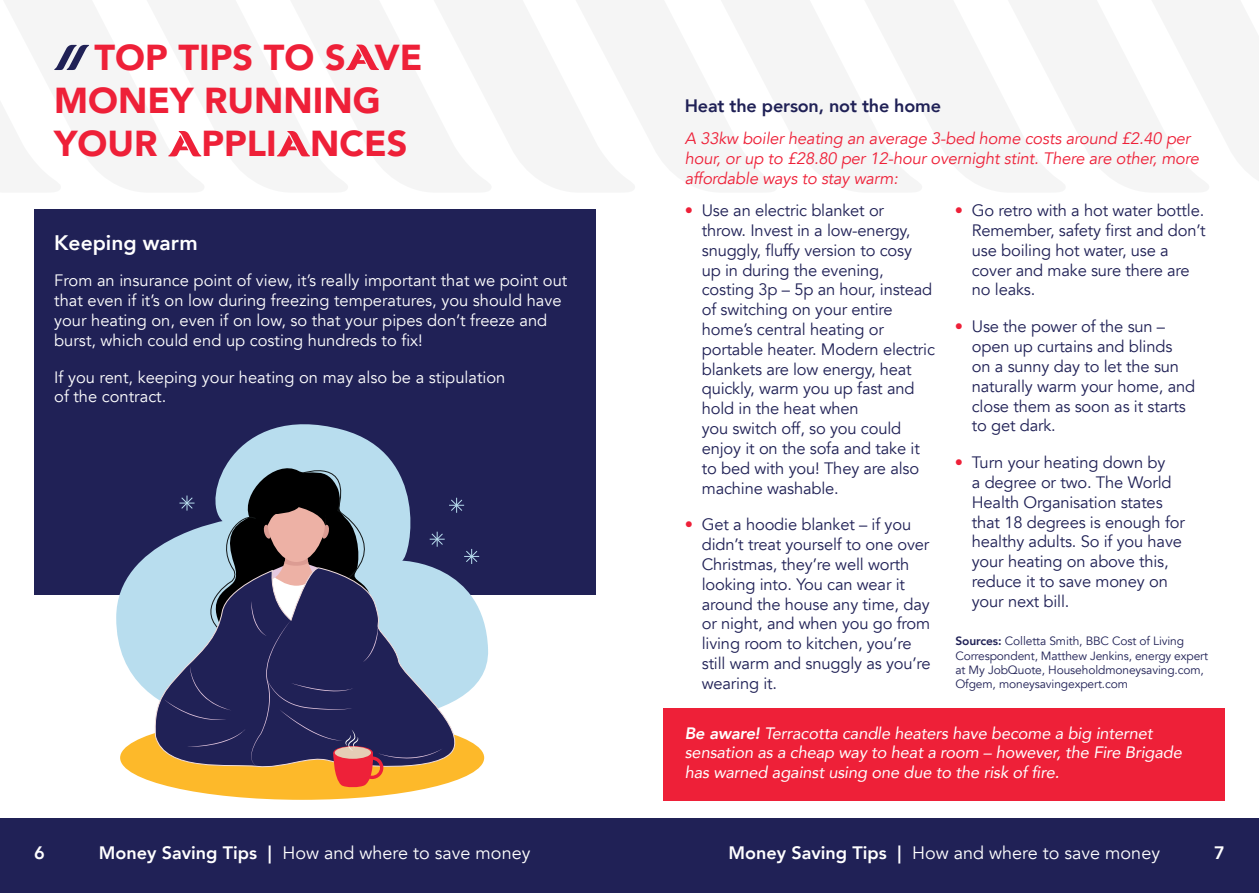
<style>
.page{position:relative;width:1259px;height:893px;background:#fff}
.page>*{position:absolute;margin:0;border:0;box-sizing:border-box;transform-origin:0 0}
.t1{font:900 36px/43.2px "Avenir";color:#ee2038}
.t2{font:800 21px "Avenir";color:#fff}
.t3{font:18px "Avenir";color:#fff}
.t4{font:800 18px "Avenir";letter-spacing:-.01em;color:#202156}
.t5{font:800 18px "Avenir";color:#fff}
.t6{font:16.5px/19.8px "Avenir";letter-spacing:-.01em;color:#202156}
.t7{font:16.5px/19.8px "Avenir";color:#fff}
.t8{font:italic 16.5px/19.8px "Avenir";letter-spacing:-.01em;color:#fff}
.t9{font:italic 16.5px/19.8px "Avenir";letter-spacing:-.01em;color:#ee2038}
.t10{font:12px/14.4px "Avenir";letter-spacing:-.01em;color:#202156}
.s1{color:#ee2038}
.s2{font-weight:800}
</style>
<div class="page">
<div style="left:34px;top:209px;width:561px;height:386px;background:#202156"></div>
<div style="left:0;top:819px;width:1259px;height:74px;background:#202156"></div>
<svg style="left:116px;top:424px;width:372px;height:322px"></svg>
<div style="left:120px;top:716px;width:364px;height:84px;background:#fdb92a;border-radius:50%"></div>
<svg style="left:153px;top:568px;width:11px;height:183px;background:#a8bfcd"></svg>
<svg style="left:164px;top:457px;width:315px;height:331px"></svg>
<div style="left:663px;top:709px;width:562px;height:92px;background:#ee2038"></div>
<svg style="left:346px;top:45px;width:33px;height:25px"></svg>
<svg style="left:54px;top:44px;width:148px;height:113px"></svg>
<svg style="left:277px;top:131px;width:33px;height:25px"></svg>
<h1 class="t1" style="left:54px;top:35px;width:370px;text-indent:40px">TOP TIPS TO S VE<br>MONEY RUNNING<br>YOUR PPLI NCES</h1>
<p class="t2" style="left:54px;top:226px;width:145px">Keeping warm</p>
<p class="t7" style="left:54px;top:271px;width:514px">From an insurance point of view, it’s really important that we point out that even if it’s on low during freezing temperatures, you should have your heating on, even if on low, so that your pipes don’t freeze and burst, which could end up costing hundreds to fix!</p>
<p class="t7" style="left:54px;top:367px;width:453px">If you rent, keeping your heating on may also be a stipulation of the contract.</p>
<p class="t4" style="left:685px;top:91px;width:258px">Heat the person, not the home</p>
<p class="t9" style="left:685px;top:129px;width:516px">A 33kw boiler heating an average 3-bed home costs around £2.40 per hour, or up to £28.80 per 12-hour overnight stint. There are other, more affordable ways to stay warm:</p>
<p class="t6" style="left:702px;top:201px;width:235px;text-indent:-17px"><span class="s1">•</span> Use an electric blanket or<br>throw. Invest in a low-energy, snuggly, fluffy version to cosy up in during the evening, costing 3p – 5p an hour, instead of switching on your entire home’s central heating or portable heater. Modern electric blankets are low energy, heat quickly, warm you up fast and hold in the heat when<br>you switch off, so you could enjoy it on the sofa and take it to bed with you! They are also machine washable.</p>
<p class="t6" style="left:702px;top:515px;width:230px;text-indent:-17px"><span class="s1">•</span> Get a hoodie blanket – if you didn’t treat yourself to one over<br>Christmas, they’re well worth looking into. You can wear it around the house any time, day or night, and when you go from living room to kitchen, you’re still warm and snuggly as you’re wearing it.</p>
<p class="t6" style="left:972px;top:201px;width:235px;text-indent:-17px"><span class="s1">•</span> Go retro with a hot water bottle.<br>Remember, safety first and don’t use boiling hot water, use a cover and make sure there are no leaks.</p>
<p class="t6" style="left:972px;top:317px;width:225px;text-indent:-17px"><span class="s1">•</span> Use the power of the sun – open up curtains and blinds on a sunny day to let the sun naturally warm your home, and close them as soon as it starts to get dark.</p>
<p class="t6" style="left:972px;top:453px;width:214px;text-indent:-17px"><span class="s1">•</span> Turn your heating down by<br>a degree or two. The World<br>Health Organisation states that 18 degrees is enough for healthy adults. So if you have your heating on above this, reduce it to save money on your next bill.</p>
<p class="t10" style="left:955px;top:634px;width:254px"><span class="s2">Sources:</span> Colletta Smith, BBC Cost of Living Correspondent, Matthew Jenkins, energy expert at My JobQuote, Householdmoneysaving.com, Ofgem, moneysavingexpert.com</p>
<p class="t8" style="left:685px;top:723px;width:499px"><span class="s2">Be aware!</span> Terracotta candle heaters have become a big internet sensation as a cheap way to heat a room – however, the Fire Brigade has warned against using one due to the risk of fire.</p>
<p class="t5" style="left:34px;top:839px;width:12px">6</p>
<p class="t3" style="left:99px;top:842px;width:433px"><span class="s2">Money Saving Tips |</span> How and where to save money</p>
<p class="t3" style="left:728px;top:842px;width:433px"><span class="s2">Money Saving Tips |</span> How and where to save money</p>
<p class="t5" style="left:1214px;top:839px;width:12px">7</p>
</div>
